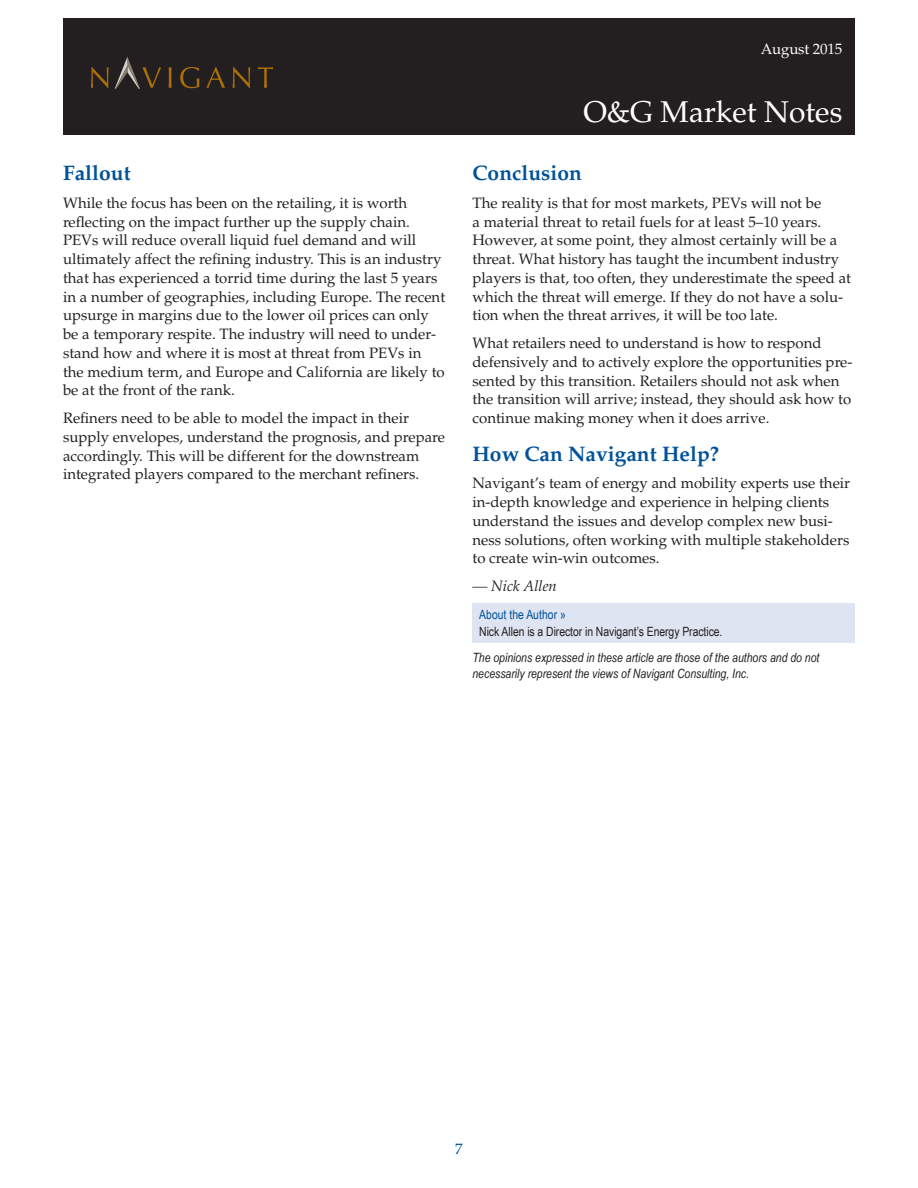
<style>
.page{position:relative;width:918px;height:1188px;background:#fff}
.page>*{position:absolute;margin:0;border:0;box-sizing:border-box;transform-origin:0 0}
.t1{font:30px "Palatino LT Std";color:#fff}
.Body_Headline{font:700 21px "Palatino LT Std";color:#01529a}
.Body{font:15px/18.8px "Palatino LT Std";color:#231f20}
.t2{font:15px "Palatino LT Std";letter-spacing:-.01em;color:#fff}
.Body-2{font:italic 15px "Palatino LT Std";color:#231f20}
.t3{font:15px "Palatino LT Std";color:#01529a}
.Sidebar_Body{font:italic 12.75px/16.5px "Arial Narrow";color:#231f20}
.Sidebar_Body-2{font:12.75px/16.5px "Arial Narrow";letter-spacing:-.005em;color:#231f20}
.s1{color:#01529a}
</style>
<div class="page">
<div style="left:64px;top:18px;width:791px;height:116px;background:#231f20"></div>
<svg style="left:169px;top:67px;width:3px;height:21px"></svg>
<svg style="left:180px;top:67px;width:19px;height:21px"></svg>
<svg style="left:206px;top:67px;width:19px;height:21px"></svg>
<svg style="left:233px;top:67px;width:17px;height:21px"></svg>
<svg style="left:258px;top:67px;width:15px;height:21px"></svg>
<svg style="left:91px;top:67px;width:18px;height:21px"></svg>
<svg style="left:115px;top:57px;width:46px;height:32px"></svg>
<div style="left:472px;top:603px;width:383px;height:39px;background:#dee4f1"></div>
<p class="Body_Headline" style="left:63px;top:161px;width:69px">Fallout</p>
<p class="Body" style="left:63px;top:194px;width:384px">While the focus has been on the retailing, it is worth reflecting on the impact further up the supply chain.<br>PEVs will reduce overall liquid fuel demand and will ultimately affect the refining industry. This is an industry that has experienced a torrid time during the last 5 years in a number of geographies, including Europe. The recent upsurge in margins due to the lower oil prices can only be a temporary respite. The industry will need to under&shy;stand how and where it is most at threat from PEVs in the medium term, and Europe and California are likely to be at the front of the rank.</p>
<p class="Body" style="left:63px;top:409px;width:384px">Refiners need to be able to model the impact in their supply envelopes, understand the prognosis, and prepare accordingly. This will be different for the downstream integrated players compared to the merchant refiners.</p>
<p class="t2" style="left:761px;top:40px;width:83px">August 2015</p>
<h1 class="t1" style="left:583px;top:94px;width:261px">O&amp;G Market Notes</h1>
<p class="Body_Headline" style="left:472px;top:161px;width:111px">Conclusion</p>
<p class="Body" style="left:472px;top:194px;width:380px">The reality is that for most markets, PEVs will not be<br>a material threat to retail fuels for at least 5–10 years.<br>However, at some point, they almost certainly will be a threat. What history has taught the incumbent industry players is that, too often, they underestimate the speed at which the threat will emerge. If they do not have a solu&shy;tion when the threat arrives, it will be too late.</p>
<p class="Body" style="left:472px;top:334px;width:382px">What retailers need to understand is how to respond defensively and to actively explore the opportunities pre&shy;sented by this transition. Retailers should not ask when the transition will arrive; instead, they should ask how to continue making money when it does arrive.</p>
<p class="Body_Headline" style="left:472px;top:441px;width:248px">How Can Navigant Help?</p>
<p class="Body" style="left:472px;top:474px;width:379px">Navigant’s team of energy and mobility experts use their in-depth knowledge and experience in helping clients understand the issues and develop complex new busi&shy;ness solutions, often working with multiple stakeholders to create win-win outcomes.</p>
<p class="Body-2" style="left:472px;top:577px;width:86px">— Nick Allen</p>
<p class="Sidebar_Body-2" style="left:479px;top:606px;width:245px"><span class="s1">About the Author »<br></span>Nick Allen is a Director in Navigant’s Energy Practice.</p>
<p class="Sidebar_Body" style="left:472px;top:649px;width:348px">The opinions expressed in these article are those of the authors and do not necessarily represent the views of Navigant Consulting, Inc.</p>
<p class="t3" style="left:455px;top:1140px;width:9px">7</p>
</div>
